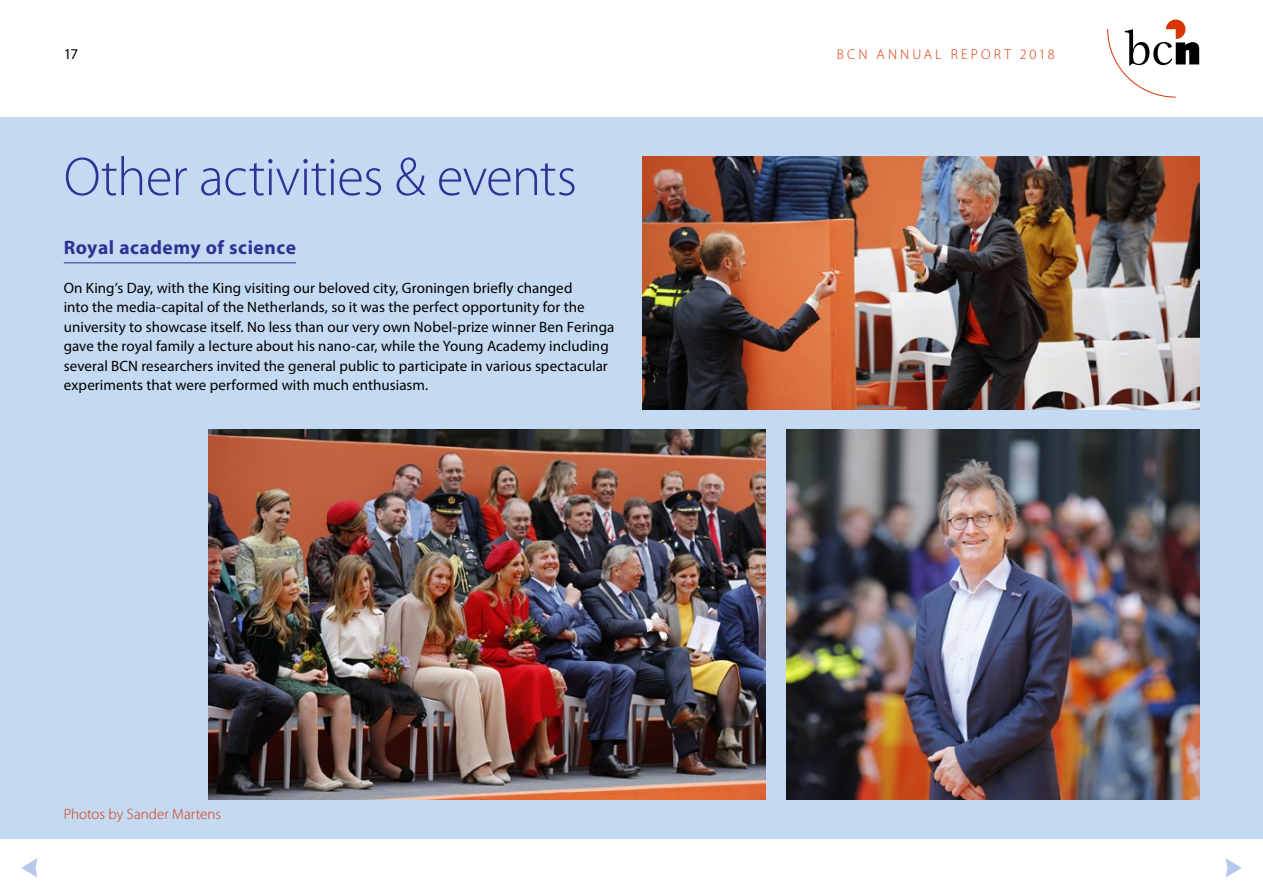
<style>
.page{position:relative;width:1263px;height:893px;background:#fff}
.page>*{position:absolute;margin:0;border:0;box-sizing:border-box;transform-origin:0 0}
.t1{font:300 54.75px "Myriad Pro";letter-spacing:-.015em;color:#2f3294}
.t2{font:700 19.5px "Myriad Pro";letter-spacing:.025em;color:#2f3294}
.t3{font:15px/19.5px "Myriad Pro";letter-spacing:.005em;color:#000}
.t4{font:300 15px "Myriad Pro";color:#d83507}
.t5{font:300 14.25px "Myriad Pro";letter-spacing:.215em;color:#d83507}
</style>
<div class="page">
<div style="left:0;top:117px;width:1263px;height:721px;background:#c3daf2"></div>
<svg style="left:1107px;top:20px;width:92px;height:78px"></svg>
<hr style="left:64px;top:262px;width:232px;height:1px;background:#2f3294">
<img style="left:787px;top:429px;width:412px;height:371px">
<img style="left:642px;top:156px;width:557px;height:254px">
<img style="left:208px;top:429px;width:557px;height:371px">
<svg style="left:21px;top:858px;width:16px;height:20px"></svg>
<svg style="left:1226px;top:858px;width:16px;height:20px"></svg>
<p class="t3" style="left:64px;top:43px;width:16px">17</p>
<p class="t5" style="left:837px;top:45px;width:219px">BCN ANNUAL REPORT 2018</p>
<h1 class="t1" style="left:64px;top:144px;width:515px">Other activities &amp; events</h1>
<h2 class="t2" style="left:64px;top:234px;width:234px">Royal academy of science</h2>
<p class="t3" style="left:64px;top:277px;width:552px">On King’s Day, with the King visiting our beloved city, Groningen briefly changed<br>into the media-capital of the Netherlands, so it was the perfect opportunity for the university to showcase itself. No less than our very own Nobel-prize winner Ben Feringa gave the royal family a lecture about his nano-car, while the Young Academy including several BCN researchers invited the general public to participate in various spectacular experiments that were performed with much enthusiasm.</p>
<p class="t4" style="left:64px;top:805px;width:159px">Photos by Sander Martens</p>
</div>
